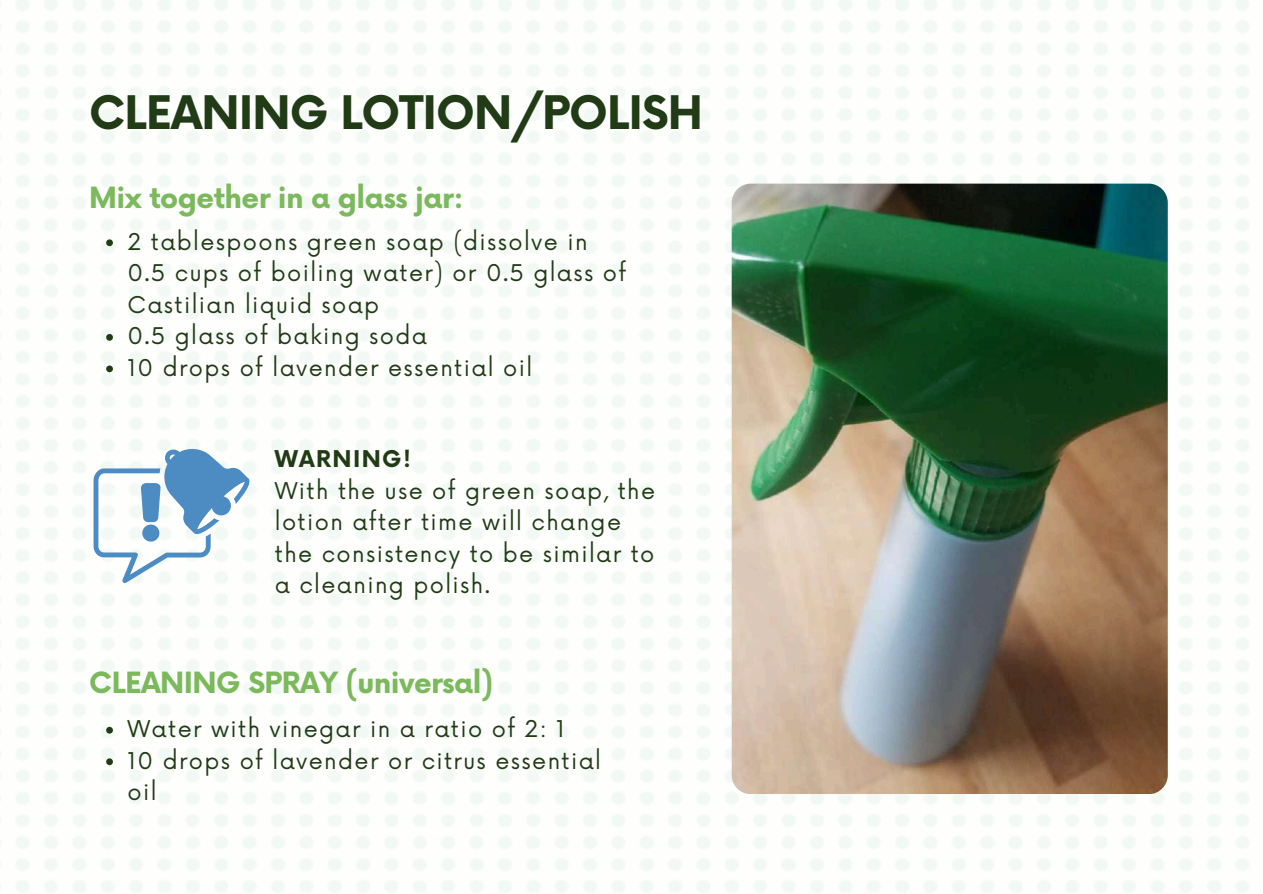
<style>
.page{position:relative;width:1263px;height:894px;background:#fff}
.page>*{position:absolute;margin:0;border:0;box-sizing:border-box;transform-origin:0 0}
.t1{font:700 45px "Now";letter-spacing:-.02em;color:#203b15}
.t2{font:700 28.5px "Now";letter-spacing:-.02em;color:#7cb85c}
.t3{font:22.5px/31.5px "Now";letter-spacing:.06em;color:#203b15}
.t4{font:700 22.5px "Now";letter-spacing:.06em;color:#203b15}
</style>
<div class="page">
<img style="left:16px;top:0;width:1233px;height:892px">
<img style="left:732px;top:183px;width:436px;height:610px;border-radius:19px">
<svg style="left:94px;top:446px;width:159px;height:137px"></svg>
<svg style="left:106px;top:239px;width:7px;height:7px"></svg>
<svg style="left:106px;top:334px;width:7px;height:6px"></svg>
<svg style="left:106px;top:365px;width:7px;height:7px"></svg>
<svg style="left:106px;top:726px;width:7px;height:7px"></svg>
<svg style="left:106px;top:758px;width:7px;height:7px"></svg>
<h1 class="t1" style="left:89px;top:89px;width:615px">CLEANING LOTION/POLISH</h1>
<p class="t2" style="left:89px;top:182px;width:376px">Mix together in a glass jar:</p>
<p class="t3" style="left:128px;top:227px;width:500px">2 tablespoons green soap (dissolve in<br>0.5 cups of boiling water) or 0.5 glass of<br>Castilian liquid soap<br>0.5 glass of baking soda<br>10 drops of lavender essential oil</p>
<p class="t4" style="left:275px;top:446px;width:138px">WARNING!</p>
<p class="t3" style="left:275px;top:475px;width:382px">With the use of green soap, the lotion after time will change the consistency to be similar to a cleaning polish.</p>
<p class="t2" style="left:89px;top:667px;width:406px">CLEANING SPRAY (universal)</p>
<p class="t3" style="left:128px;top:714px;width:475px">Water with vinegar in a ratio of 2: 1<br>10 drops of lavender or citrus essential oil</p>
</div>
